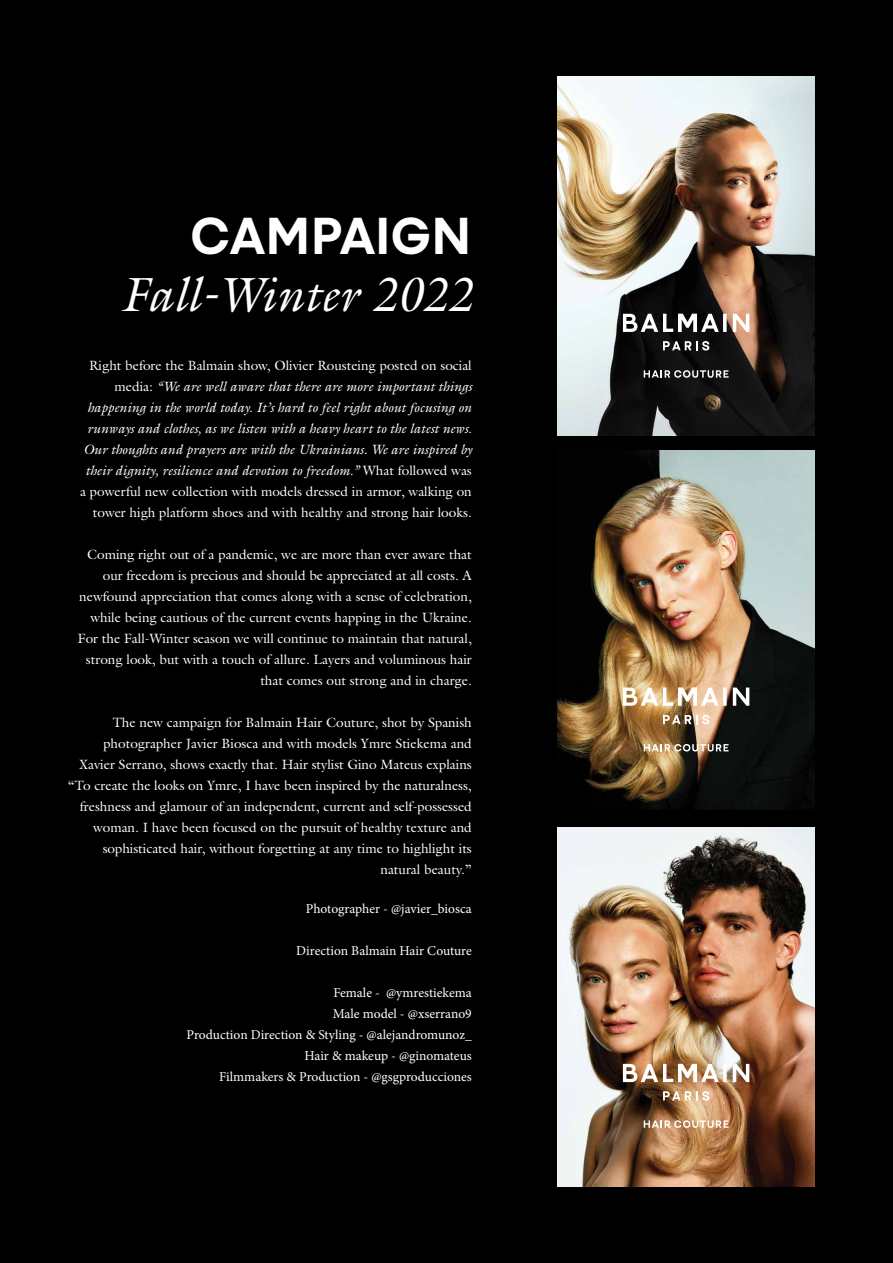
<style>
.page{position:relative;width:893px;height:1263px;background:#000}
.page>*{position:absolute;margin:0;border:0;box-sizing:border-box;transform-origin:0 0}
.t1{font:italic 48.3px "Galliard Std";color:#fff}
.t2{font:500 48.3px "Balmain Sans";letter-spacing:-.01em;color:#fff}
.t3{font:13.5px/21px "Galliard Std";color:#fff;text-align:right}
.t4{font:italic 13.5px/21px "Galliard Std";color:#fff;text-align:right}
.t5{font:13.5px/21px "Minion Pro";color:#fff;text-align:right}
.s1{font-style:normal}
</style>
<div class="page">
<img style="left:558px;top:451px;width:257px;height:359px">
<svg style="left:623px;top:687px;width:126px;height:19px;background:#d4c0a7"></svg>
<svg style="left:663px;top:715px;width:46px;height:9px"></svg>
<svg style="left:644px;top:744px;width:85px;height:7px"></svg>
<img style="left:558px;top:77px;width:257px;height:359px">
<svg style="left:623px;top:314px;width:126px;height:18px"></svg>
<svg style="left:663px;top:341px;width:46px;height:9px"></svg>
<svg style="left:644px;top:370px;width:85px;height:8px"></svg>
<img style="left:558px;top:827px;width:257px;height:359px">
<svg style="left:623px;top:1064px;width:126px;height:18px;background:#c8af9a"></svg>
<svg style="left:663px;top:1091px;width:46px;height:9px"></svg>
<svg style="left:644px;top:1120px;width:85px;height:8px"></svg>
<h1 class="t2" style="left:190px;top:206px;width:283px">CAMPAIGN</h1>
<h1 class="t1" style="left:120px;top:264px;width:353px">Fall-Winter 2022</h1>
<p class="t4" style="left:80px;top:355px;width:393px"><span class="s1">Right before the Balmain show, Olivier Rousteing posted on social media:</span> “We are well aware that there are more important things happening in the world today. It’s hard to feel right about focusing on runways and clothes, as we listen with a heavy heart to the latest news.<br>Our thoughts and prayers are with the Ukrainians. We are inspired by their dignity, resilience and devotion to freedom.” <span class="s1">What followed was a powerful new collection with models dressed in armor, walking on tower high platform shoes and with healthy and strong hair looks.</span></p>
<p class="t3" style="left:78px;top:544px;width:395px">Coming right out of a pandemic, we are more than ever aware that our freedom is precious and should be appreciated at all costs. A newfound appreciation that comes along with a sense of celebration, while being cautious of the current events happing in the Ukraine.<br>For the Fall-Winter season we will continue to maintain that natural, strong look, but with a touch of allure. Layers and voluminous hair that comes out strong and in charge.</p>
<p class="t3" style="left:68px;top:712px;width:405px">The new campaign for Balmain Hair Couture, shot by Spanish photographer Javier Biosca and with models Ymre Stiekema and Xavier Serrano, shows exactly that. Hair stylist Gino Mateus explains “To create the looks on Ymre, I have been inspired by the naturalness, freshness and glamour of an independent, current and self-possessed woman. I have been focused on the pursuit of healthy texture and sophisticated hair, without forgetting at any time to highlight its natural beauty.”</p>
<p class="t5" style="left:306px;top:898px;width:167px">Photographer - @javier_biosca</p>
<p class="t5" style="left:296px;top:940px;width:177px">Direction Balmain Hair Couture</p>
<p class="t5" style="left:187px;top:982px;width:287px">Female - @ymrestiekema<br>Male model - @xserrano9<br>Production Direction &amp; Styling - @alejandromunoz_ Hair &amp; makeup - @ginomateus<br>Filmmakers &amp; Production - @gsgproducciones</p>
</div>
